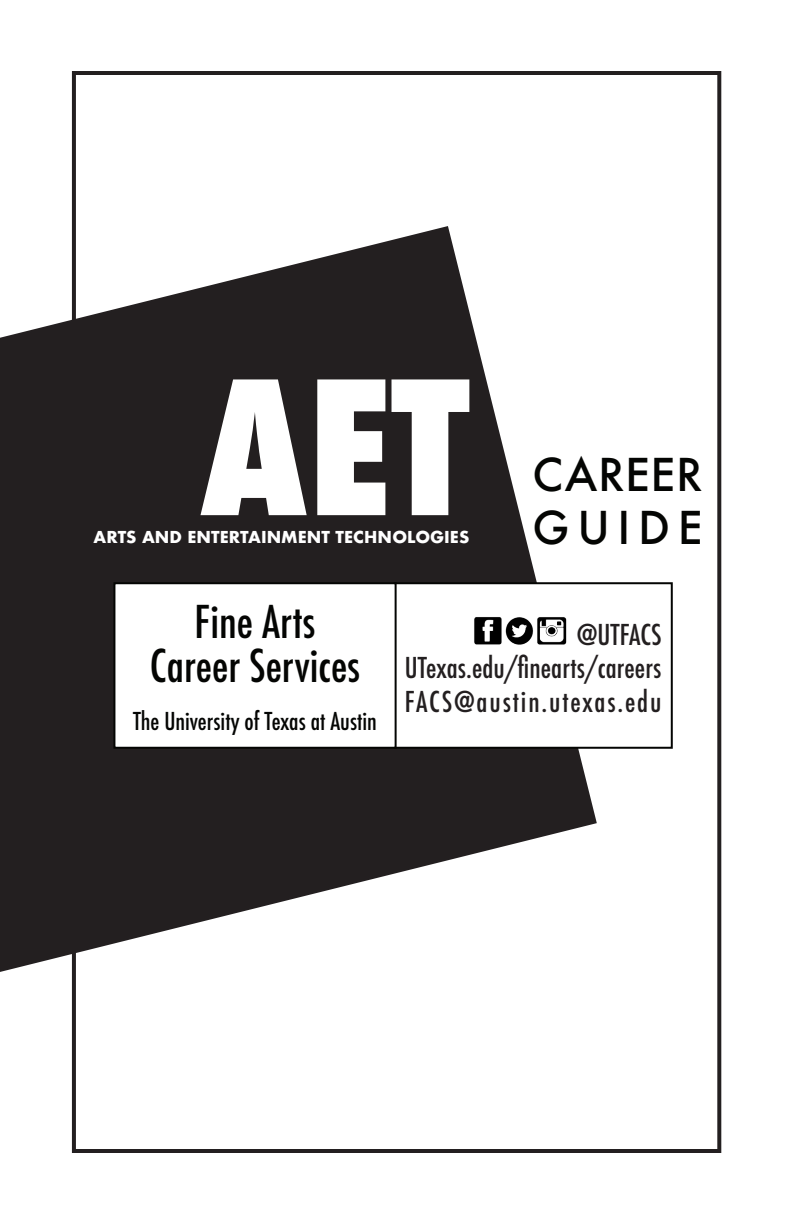
<style>
.page{position:relative;width:792px;height:1224px;background:#fff}
.page>*{position:absolute;margin:0;border:0;box-sizing:border-box;transform-origin:0 0}
.t1{font:800 condensed 180px "Futura";color:#fff}
.t2{font:500 condensed 44px/44px "Futura";color:#040503;text-align:center}
.t3{font:500 44px/52.8px "Futura";letter-spacing:.03em;color:#040503}
.t4{font:500 condensed 28px/33.6px "Futura";color:#231f20}
.t5{font:500 condensed 24px "Futura";color:#040503}
.t6{font:700 16px "Futura";color:#fff}
</style>
<div class="page">
<svg style="left:0;top:226px;width:597px;height:746px;fill:#231f20"></svg>
<div style="left:394px;top:582px;width:279px;height:167px;background:#fff;border:2px solid #040503"></div>
<img style="left:474px;top:617px;width:93px;height:28px">
<div style="left:114px;top:583px;width:282px;height:165px;background:#fff"></div>
<div style="left:113px;top:582px;width:284px;height:167px;border:2px solid #040503"></div>
<div style="left:72px;top:71px;width:649px;height:1082px;border:4px solid #231f20"></div>
<p class="t1" style="left:199px;top:326px;width:272px">AET</p>
<p class="t6" style="left:94px;top:526px;width:377px">ARTS AND ENTERTAINMENT TECHNOLOGIES</p>
<p class="t3" style="left:533px;top:448px;width:171px">CAREER<br>GUIDE</p>
<p class="t2" style="left:150px;top:600px;width:212px">Fine Arts<br>Career Services</p>
<p class="t5" style="left:133px;top:706px;width:246px">The University of Texas at Austin</p>
<p class="t4" style="left:577px;top:618px;width:86px">@UTFACS</p>
<p class="t4" style="left:405px;top:651px;width:258px">UTexas.edu/finearts/careers<br>FACS@austin.utexas.edu</p>
</div>
